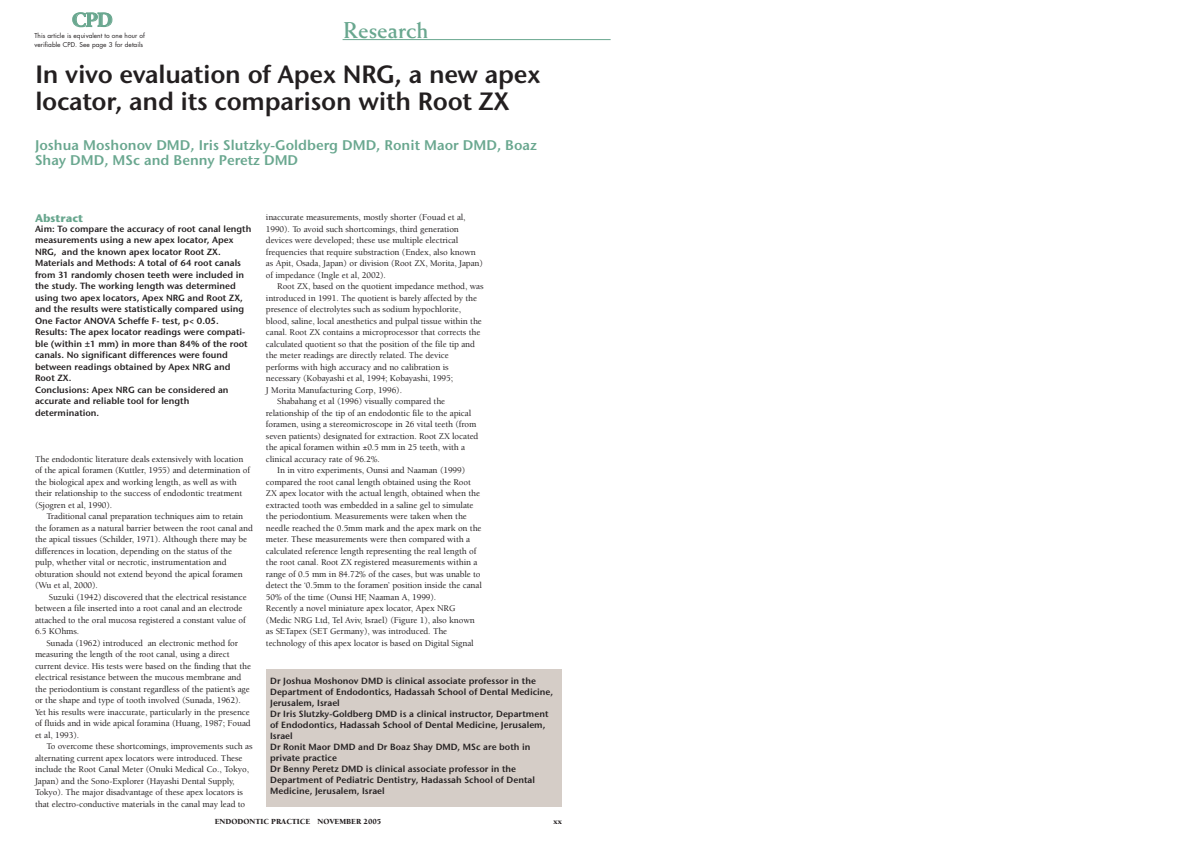
<style>
.page{position:relative;width:1191px;height:842px;background:#fff}
.page>*{position:absolute;margin:0;border:0;box-sizing:border-box;transform-origin:0 0}
.t1{font:25px/27px "Stone Sans ITCTT Semi";letter-spacing:-.01em;color:#231f20}
.t2{font:700 23px "Weiss";color:#69a78f}
.t3{font:800 19.3px "Weiss";color:#69a78f}
.t4{font:14px/15px "Stone Sans ITCTT Semi";color:#69a78f}
.t5{font:700 11px "Stone Sans OSITCTT";color:#69a78f}
.t6{font:500 9px/11.5px "Berkeley";letter-spacing:-.01em;color:#231f20}
.t7{font:9px/11.5px "Stone Sans ITCTT Semi";color:#231f20}
.t8{font:900 8px "Berkeley";color:#231f20}
.t9{font:6.5px/9px "Futura";color:#231f20}
</style>
<div class="page">
<hr style="left:342px;top:39px;width:268px;height:1px;background:#69a78f">
<div style="left:266px;top:670px;width:295px;height:137px;background:#d5cdc7"></div>
<h3 class="t3" style="left:72px;top:13px;width:42px">CPD</h3>
<p class="t9" style="left:35px;top:32px;width:112px">This article is equivalent to one hour of verifiable CPD. See page 3 for details</p>
<h2 class="t2" style="left:343px;top:22px;width:86px">Research</h2>
<h1 class="t1" style="left:35px;top:61px;width:506px">In vivo evaluation of Apex NRG, a new apex locator, and its comparison with Root ZX</h1>
<h3 class="t4" style="left:35px;top:137px;width:503px">Joshua Moshonov DMD, Iris Slutzky-Goldberg DMD, Ronit Maor DMD, Boaz<br>Shay DMD, MSc and Benny Peretz DMD</h3>
<p class="t5" style="left:35px;top:211px;width:50px">Abstract</p>
<p class="t7" style="left:35px;top:223px;width:218px">Aim: To compare the accuracy of root canal length measurements using a new apex locator, Apex NRG, and the known apex locator Root ZX.<br>Materials and Methods: A total of 64 root canals from 31 randomly chosen teeth were included in the study. The working length was determined using two apex locators, Apex NRG and Root ZX, and the results were statistically compared using One Factor ANOVA Scheffe F- test, p&lt; 0.05.<br>Results: The apex locator readings were compati&shy;ble (within ±1 mm) in more than 84% of the root canals. No significant differences were found between readings obtained by Apex NRG and Root ZX.<br>Conclusions: Apex NRG can be considered an accurate and reliable tool for length determination.</p>
<p class="t6" style="left:35px;top:454px;width:216px">The endodontic literature deals extensively with location of the apical foramen (Kuttler, 1955) and determination of the biological apex and working length, as well as with their relationship to the success of endodontic treatment (Sjogren et al, 1990).</p>
<p class="t6" style="left:35px;top:511px;width:219px;text-indent:11px">Traditional canal preparation techniques aim to retain the foramen as a natural barrier between the root canal and the apical tissues (Schilder, 1971). Although there may be differences in location, depending on the status of the pulp, whether vital or necrotic, instrumentation and obturation should not extend beyond the apical foramen (Wu et al, 2000).</p>
<p class="t6" style="left:35px;top:592px;width:213px;text-indent:14px">Suzuki (1942) discovered that the electrical resistance between a file inserted into a root canal and an electrode attached to the oral mucosa registered a constant value of 6.5 KOhms.</p>
<p class="t6" style="left:35px;top:638px;width:217px;text-indent:11px">Sunada (1962) introduced an electronic method for measuring the length of the root canal, using a direct current device. His tests were based on the finding that the electrical resistance between the mucous membrane and the periodontium is constant regardless of the patient’s age or the shape and type of tooth involved (Sunada, 1962).<br>Yet his results were inaccurate, particularly in the presence of fluids and in wide apical foramina (Huang, 1987; Fouad et al, 1993).</p>
<p class="t6" style="left:35px;top:741px;width:219px;text-indent:11px">To overcome these shortcomings, improvements such as alternating current apex locators were introduced. These include the Root Canal Meter (Onuki Medical Co., Tokyo, Japan) and the Sono-Explorer (Hayashi Dental Supply, Tokyo). The major disadvantage of these apex locators is that electro-conductive materials in the canal may lead to</p>
<p class="t6" style="left:266px;top:212px;width:219px">inaccurate measurements, mostly shorter (Fouad et al, 1990). To avoid such shortcomings, third generation devices were developed; these use multiple electrical frequencies that require substraction (Endex, also known as Apit, Osada, Japan) or division (Root ZX, Morita, Japan) of impedance (Ingle et al, 2002).</p>
<p class="t6" style="left:277px;top:281px;width:208px">Root ZX, based on the quotient impedance method, was</p>
<p class="t6" style="left:266px;top:293px;width:213px">introduced in 1991. The quotient is barely affected by the</p>
<p class="t6" style="left:266px;top:304px;width:197px">presence of electrolytes such as sodium hypochlorite,</p>
<p class="t6" style="left:266px;top:316px;width:217px">blood, saline, local anesthetics and pulpal tissue within the</p>
<p class="t6" style="left:266px;top:327px;width:216px">canal. Root ZX contains a microprocessor that corrects the</p>
<p class="t6" style="left:266px;top:339px;width:211px">calculated quotient so that the position of the file tip and</p>
<p class="t6" style="left:266px;top:350px;width:184px">the meter readings are directly related. The device</p>
<p class="t6" style="left:266px;top:362px;width:184px">performs with high accuracy and no calibration is</p>
<p class="t6" style="left:266px;top:373px;width:189px">necessary (Kobayashi et al, 1994; Kobayashi, 1995;</p>
<p class="t6" style="left:266px;top:385px;width:138px">J Morita Manufacturing Corp, 1996).</p>
<p class="t6" style="left:277px;top:396px;width:169px">Shabahang et al (1996) visually compared the</p>
<p class="t6" style="left:266px;top:408px;width:207px">relationship of the tip of an endodontic file to the apical</p>
<p class="t6" style="left:266px;top:419px;width:212px">foramen, using a stereomicroscope in 26 vital teeth (from</p>
<p class="t6" style="left:266px;top:431px;width:214px">seven patients) designated for extraction. Root ZX located</p>
<p class="t6" style="left:266px;top:442px;width:201px">the apical foramen within ±0.5 mm in 25 teeth, with a</p>
<p class="t6" style="left:266px;top:454px;width:115px">clinical accuracy rate of 96.2%.</p>
<p class="t6" style="left:277px;top:465px;width:189px">In in vitro experiments, Ounsi and Naaman (1999)</p>
<p class="t6" style="left:266px;top:477px;width:206px">compared the root canal length obtained using the Root</p>
<p class="t6" style="left:266px;top:488px;width:216px">ZX apex locator with the actual length, obtained when the</p>
<p class="t6" style="left:266px;top:500px;width:209px">extracted tooth was embedded in a saline gel to simulate</p>
<p class="t6" style="left:266px;top:511px;width:202px">the periodontium. Measurements were taken when the</p>
<p class="t6" style="left:266px;top:523px;width:217px">needle reached the 0.5mm mark and the apex mark on the</p>
<p class="t6" style="left:266px;top:534px;width:206px">meter. These measurements were then compared with a</p>
<p class="t6" style="left:266px;top:546px;width:212px">calculated reference length representing the real length of</p>
<p class="t6" style="left:266px;top:557px;width:213px">the root canal. Root ZX registered measurements within a</p>
<p class="t6" style="left:266px;top:569px;width:216px">range of 0.5 mm in 84.72% of the cases, but was unable to</p>
<p class="t6" style="left:266px;top:580px;width:217px">detect the ‘0.5mm to the foramen’ position inside the canal</p>
<p class="t6" style="left:266px;top:592px;width:172px">50% of the time (Ounsi HF, Naaman A, 1999).</p>
<p class="t6" style="left:266px;top:603px;width:191px">Recently a novel miniature apex locator, Apex NRG</p>
<p class="t6" style="left:266px;top:615px;width:210px">(Medic NRG Ltd, Tel Aviv, Israel) (Figure 1), also known</p>
<p class="t6" style="left:266px;top:626px;width:183px">as SETapex (SET Germany), was introduced. The</p>
<p class="t6" style="left:266px;top:638px;width:209px">technology of this apex locator is based on Digital Signal</p>
<p class="t7" style="left:270px;top:676px;width:284px;line-height:11px">Dr Joshua Moshonov DMD is clinical associate professor in the Department of Endodontics, Hadassah School of Dental Medicine, Jerusalem, Israel<br>Dr Iris Slutzky-Goldberg DMD is a clinical instructor, Department of Endodontics, Hadassah School of Dental Medicine, Jerusalem, Israel<br>Dr Ronit Maor DMD and Dr Boaz Shay DMD, MSc are both in private practice<br>Dr Benny Peretz DMD is clinical associate professor in the Department of Pediatric Dentistry, Hadassah School of Dental Medicine, Jerusalem, Israel</p>
<p class="t8" style="left:215px;top:819px;width:168px">ENDODONTIC PRACTICE NOVEMBER 2005</p>
<p class="t8" style="left:553px;top:819px;width:10px">xx</p>
</div>
